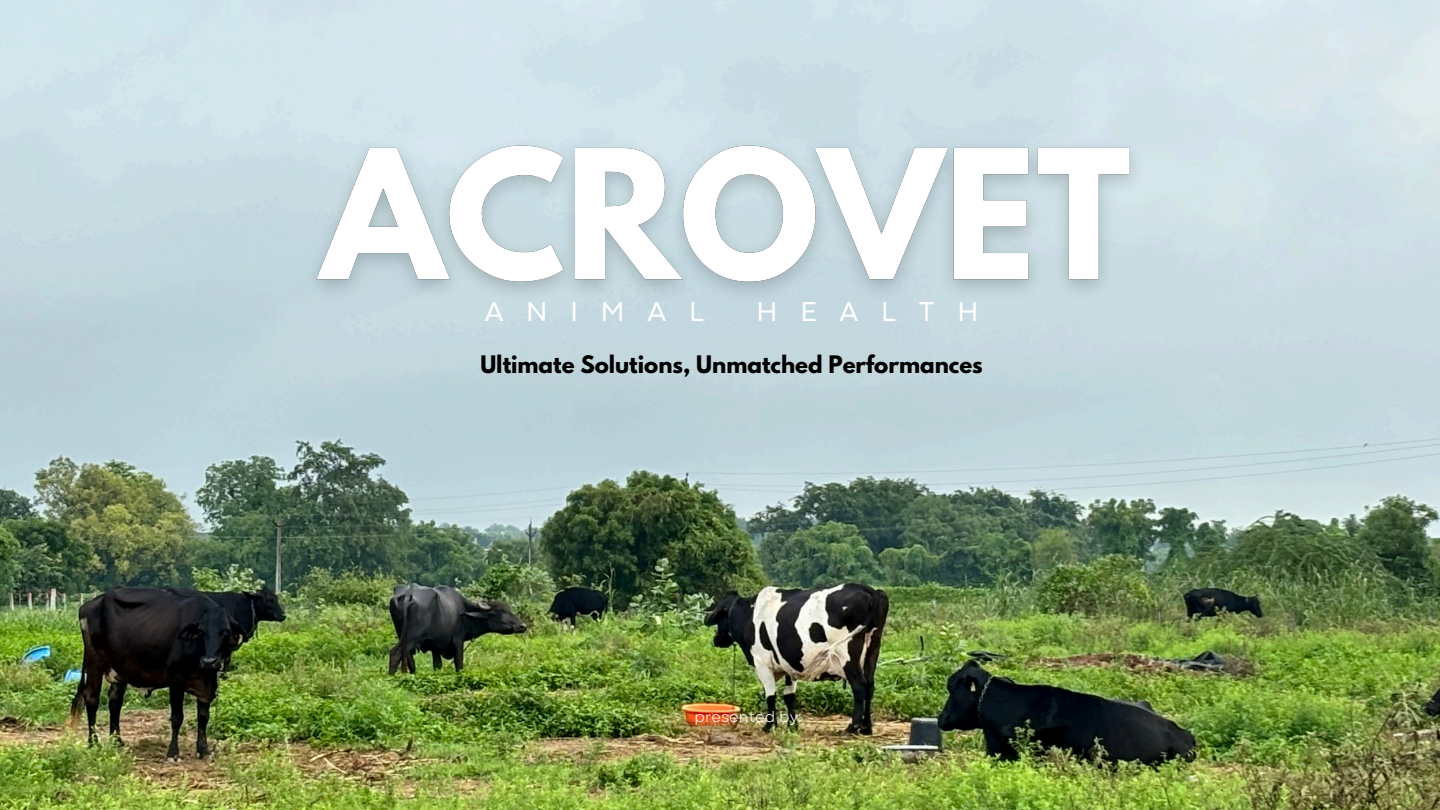
<style>
.page{position:relative;width:1440px;height:810px;background:#fff}
.page>*{position:absolute;margin:0;border:0;box-sizing:border-box;transform-origin:0 0}
.t1{font:28.5px "Codec Pro";letter-spacing:.8em;color:#fff}
.t2{font:700 21.4px "League Spartan";color:#000}
.t3{font:14.9px "Garet";color:#fff}
</style>
<div class="page">
<img style="left:0;top:0;width:1440px;height:810px">
<img style="left:291px;top:125px;width:864px;height:211px">
<p class="t1" style="left:485px;top:301px;width:221px">ANIMAL</p>
<p class="t1" style="left:757px;top:301px;width:223px">HEALTH</p>
<h3 class="t2" style="left:480px;top:354px;width:504px">Ultimate Solutions, Unmatched Performances</h3>
<h2 class="t3" style="left:695px;top:706px;width:108px">presented by:</h2>
</div>
